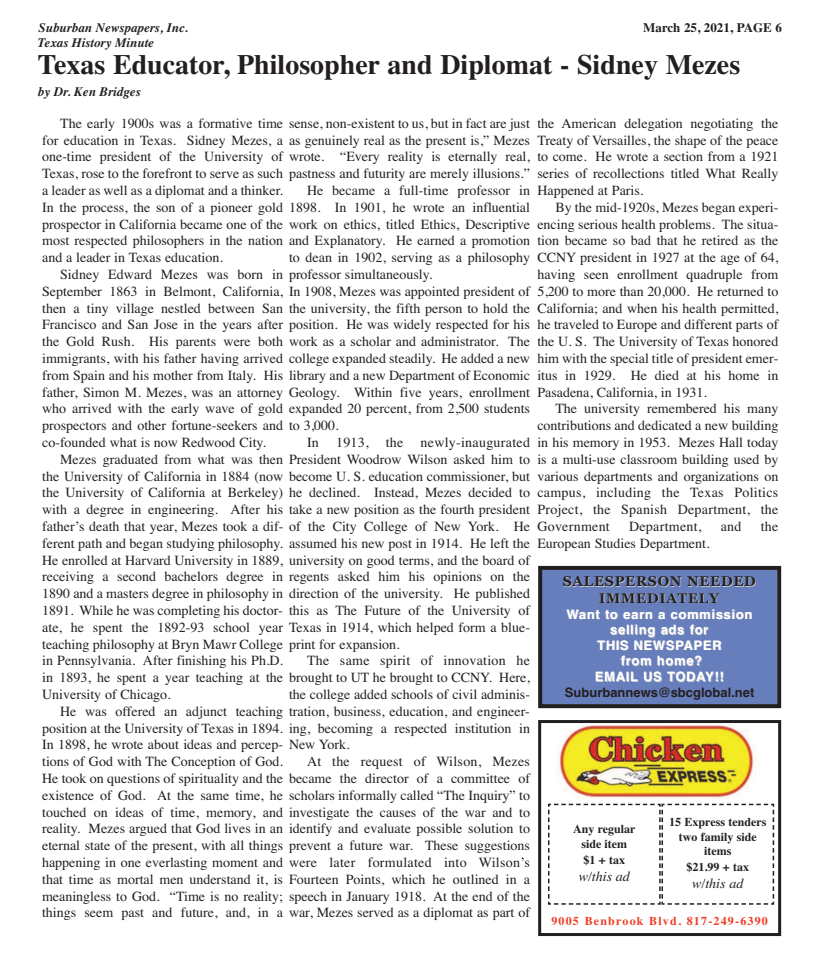
<style>
.page{position:relative;width:819px;height:972px;background:#fff}
.page>*{position:absolute;margin:0;border:0;box-sizing:border-box;transform-origin:0 0}
.t1{font:700 28px "Times";color:#231f20}
.t2{font:14px/16.8px "Times";color:#231f20;text-align:justify}
.t3{font:14px "Times";letter-spacing:.02em;color:#231f20}
.t4{font:700 14px/16.8px "Georgia";letter-spacing:.05em;color:#231f20;text-align:center}
.t5{font:italic 14px "Times";color:#231f20}
.t6{font:700 13px/15.6px "Helvetica";letter-spacing:.05em;color:#fff;text-align:center}
.t7{font:italic 700 13px "Times";color:#231f20}
.t8{font:700 13px "Helvetica";color:#231f20}
.t9{font:700 13px "Times";color:#231f20}
.t10{font:700 12px/14.4px "Times";color:#231f20;text-align:center}
.t11{font:700 12px "Times";letter-spacing:.1em;color:#ef3d24}
</style>
<div class="page">
<div style="left:542px;top:570px;width:235px;height:134px;background:#677ebd"></div>
<div style="left:538px;top:566px;width:243px;height:142px;border:4px solid #231f20"></div>
<div style="left:538px;top:720px;width:243px;height:216px;border:3px solid #231f20"></div>
<img style="left:557px;top:725px;width:198px;height:73px">
<svg style="left:548px;top:803px;width:227px;height:102px"></svg>
<p class="t7" style="left:39px;top:19px;width:151px">Suburban Newspapers, Inc.</p>
<p class="t9" style="left:643px;top:19px;width:140px">March 25, 2021, PAGE 6</p>
<p class="t7" style="left:38px;top:35px;width:118px">Texas History Minute</p>
<h1 class="t1" style="left:38px;top:48px;width:704px">Texas Educator, Philosopher and Diplomat - Sidney Mezes</h1>
<p class="t7" style="left:38px;top:84px;width:104px">by Dr. Ken Bridges</p>
<p class="t2" style="left:60px;top:115px;width:471px">The early 1900s was a formative time sense, non-existent to us, but in fact are just</p>
<p class="t2" style="left:42px;top:131px;width:489px">for education in Texas. Sidney Mezes, a as genuinely real as the present is,” Mezes</p>
<p class="t2" style="left:42px;top:148px;width:489px">one-time president of the University of wrote. “Every reality is eternally real,</p>
<p class="t2" style="left:42px;top:165px;width:489px">Texas, rose to the forefront to serve as such pastness and futurity are merely illusions.”</p>
<p class="t2" style="left:42px;top:182px;width:243px">a leader as well as a diplomat and a thinker.</p>
<p class="t2" style="left:42px;top:199px;width:489px">In the process, the son of a pioneer gold 1898. In 1901, he wrote an influential</p>
<p class="t2" style="left:42px;top:215px;width:489px">prospector in California became one of the work on ethics, titled Ethics, Descriptive</p>
<p class="t2" style="left:42px;top:232px;width:489px">most respected philosophers in the nation and Explanatory. He earned a promotion</p>
<p class="t2" style="left:42px;top:249px;width:182px">and a leader in Texas education.</p>
<p class="t2" style="left:60px;top:266px;width:374px">Sidney Edward Mezes was born in professor simultaneously.</p>
<p class="t2" style="left:42px;top:283px;width:489px">September 1863 in Belmont, California, In 1908, Mezes was appointed president of</p>
<p class="t2" style="left:42px;top:299px;width:489px">then a tiny village nestled between San the university, the fifth person to hold the</p>
<p class="t2" style="left:42px;top:316px;width:489px">Francisco and San Jose in the years after position. He was widely respected for his</p>
<p class="t2" style="left:42px;top:333px;width:489px">the Gold Rush. His parents were both work as a scholar and administrator. The</p>
<p class="t2" style="left:42px;top:350px;width:489px">immigrants, with his father having arrived college expanded steadily. He added a new</p>
<p class="t2" style="left:42px;top:367px;width:489px">from Spain and his mother from Italy. His library and a new Department of Economic</p>
<p class="t2" style="left:42px;top:383px;width:489px">father, Simon M. Mezes, was an attorney Geology. Within five years, enrollment</p>
<p class="t2" style="left:42px;top:400px;width:489px">who arrived with the early wave of gold expanded 20 percent, from 2,500 students</p>
<p class="t2" style="left:42px;top:417px;width:298px">prospectors and other fortune-seekers and to 3,000.</p>
<p class="t2" style="left:42px;top:434px;width:226px">co-founded what is now Redwood City.</p>
<p class="t2" style="left:60px;top:451px;width:471px">Mezes graduated from what was then President Woodrow Wilson asked him to</p>
<p class="t2" style="left:42px;top:467px;width:489px">the University of California in 1884 (now become U. S. education commissioner, but</p>
<p class="t2" style="left:42px;top:484px;width:489px">the University of California at Berkeley) he declined. Instead, Mezes decided to</p>
<p class="t2" style="left:42px;top:501px;width:489px">with a degree in engineering. After his take a new position as the fourth president</p>
<p class="t2" style="left:42px;top:518px;width:489px">father’s death that year, Mezes took a dif- of the City College of New York. He</p>
<p class="t2" style="left:42px;top:535px;width:489px">ferent path and began studying philosophy. assumed his new post in 1914. He left the</p>
<p class="t2" style="left:42px;top:551px;width:489px">He enrolled at Harvard University in 1889, university on good terms, and the board of</p>
<p class="t2" style="left:42px;top:568px;width:489px">receiving a second bachelors degree in regents asked him his opinions on the</p>
<p class="t2" style="left:42px;top:585px;width:489px">1890 and a masters degree in philosophy in direction of the university. He published</p>
<p class="t2" style="left:42px;top:602px;width:489px">1891. While he was completing his doctor- this as The Future of the University of</p>
<p class="t2" style="left:42px;top:619px;width:489px">ate, he spent the 1892-93 school year Texas in 1914, which helped form a blue-</p>
<p class="t2" style="left:42px;top:635px;width:359px">teaching philosophy at Bryn Mawr College print for expansion.</p>
<p class="t2" style="left:42px;top:652px;width:243px">in Pennsylvania. After finishing his Ph.D.</p>
<p class="t2" style="left:42px;top:669px;width:489px">in 1893, he spent a year teaching at the brought to UT he brought to CCNY. Here,</p>
<p class="t2" style="left:42px;top:686px;width:130px">University of Chicago.</p>
<p class="t2" style="left:60px;top:703px;width:471px">He was offered an adjunct teaching tration, business, education, and engineer-</p>
<p class="t2" style="left:42px;top:719px;width:489px">position at the University of Texas in 1894. ing, becoming a respected institution in</p>
<p class="t2" style="left:42px;top:736px;width:309px">In 1898, he wrote about ideas and percep- New York.</p>
<p class="t2" style="left:42px;top:753px;width:242px">tions of God with The Conception of God.</p>
<p class="t2" style="left:42px;top:770px;width:489px">He took on questions of spirituality and the became the director of a committee of</p>
<p class="t2" style="left:42px;top:787px;width:489px">existence of God. At the same time, he scholars informally called “The Inquiry” to</p>
<p class="t2" style="left:42px;top:803px;width:489px">touched on ideas of time, memory, and investigate the causes of the war and to</p>
<p class="t2" style="left:42px;top:820px;width:489px">reality. Mezes argued that God lives in an identify and evaluate possible solution to</p>
<p class="t2" style="left:42px;top:837px;width:489px">eternal state of the present, with all things prevent a future war. These suggestions</p>
<p class="t2" style="left:42px;top:854px;width:489px">happening in one everlasting moment and were later formulated into Wilson’s</p>
<p class="t2" style="left:42px;top:871px;width:489px">that time as mortal men understand it, is Fourteen Points, which he outlined in a</p>
<p class="t2" style="left:42px;top:887px;width:489px">meaningless to God. “Time is no reality; speech in January 1918. At the end of the</p>
<p class="t2" style="left:42px;top:904px;width:489px">things seem past and future, and, in a war, Mezes served as a diplomat as part of</p>
<p class="t2" style="left:537px;top:115px;width:243px">the American delegation negotiating the Treaty of Versailles, the shape of the peace to come. He wrote a section from a 1921 series of recollections titled What Really Happened at Paris.</p>
<p class="t2" style="left:537px;top:199px;width:243px;text-indent:18px">By the mid-1920s, Mezes began experi&shy;encing serious health problems. The situa&shy;tion became so bad that he retired as the CCNY president in 1927 at the age of 64, having seen enrollment quadruple from 5,200 to more than 20,000. He returned to California; and when his health permitted, he traveled to Europe and different parts of the U. S. The University of Texas honored him with the special title of president emer&shy;itus in 1929. He died at his home in Pasadena, California, in 1931.</p>
<p class="t2" style="left:537px;top:400px;width:243px;text-indent:18px">The university remembered his many contributions and dedicated a new building in his memory in 1953. Mezes Hall today is a multi-use classroom building used by various departments and organizations on campus, including the Texas Politics Project, the Spanish Department, the Government</p>
<p class="t2" style="left:307px;top:182px;width:225px">He became a full-time professor in</p>
<p class="t2" style="left:289px;top:249px;width:243px">to dean in 1902, serving as a philosophy</p>
<p class="t3" style="left:307px;top:434px;width:224px">In 1913, the newly-inaugurated</p>
<p class="t3" style="left:629px;top:518px;width:74px">Department,</p>
<p class="t2" style="left:721px;top:518px;width:22px">and</p>
<p class="t2" style="left:761px;top:518px;width:19px">the</p>
<p class="t2" style="left:537px;top:535px;width:174px">European Studies Department.</p>
<p class="t4" style="left:563px;top:573px;width:195px">SALESPERSON NEEDED<br>IMMEDIATELY</p>
<p class="t6" style="left:566px;top:606px;width:187px">Want to earn a commission selling ads for<br>THIS NEWSPAPER<br>from home?<br>EMAIL US TODAY!!</p>
<p class="t8" style="left:565px;top:685px;width:191px">Suburbannews@sbcglobal.net</p>
<p class="t3" style="left:307px;top:652px;width:225px">The same spirit of innovation he</p>
<p class="t2" style="left:289px;top:686px;width:243px">the college added schools of civil adminis-</p>
<p class="t3" style="left:307px;top:753px;width:224px">At the request of Wilson, Mezes</p>
<p class="t10" style="left:669px;top:815px;width:99px">15 Express tenders two family side items</p>
<p class="t10" style="left:687px;top:860px;width:64px">$21.99 + tax</p>
<p class="t5" style="left:692px;top:875px;width:53px">w/this ad</p>
<p class="t10" style="left:573px;top:822px;width:64px">Any regular side item</p>
<p class="t10" style="left:584px;top:852px;width:43px">$1 + tax</p>
<p class="t5" style="left:579px;top:868px;width:53px">w/this ad</p>
<p class="t11" style="left:551px;top:914px;width:218px">9005 Benbrook Blvd. 817-249-6390</p>
</div>
